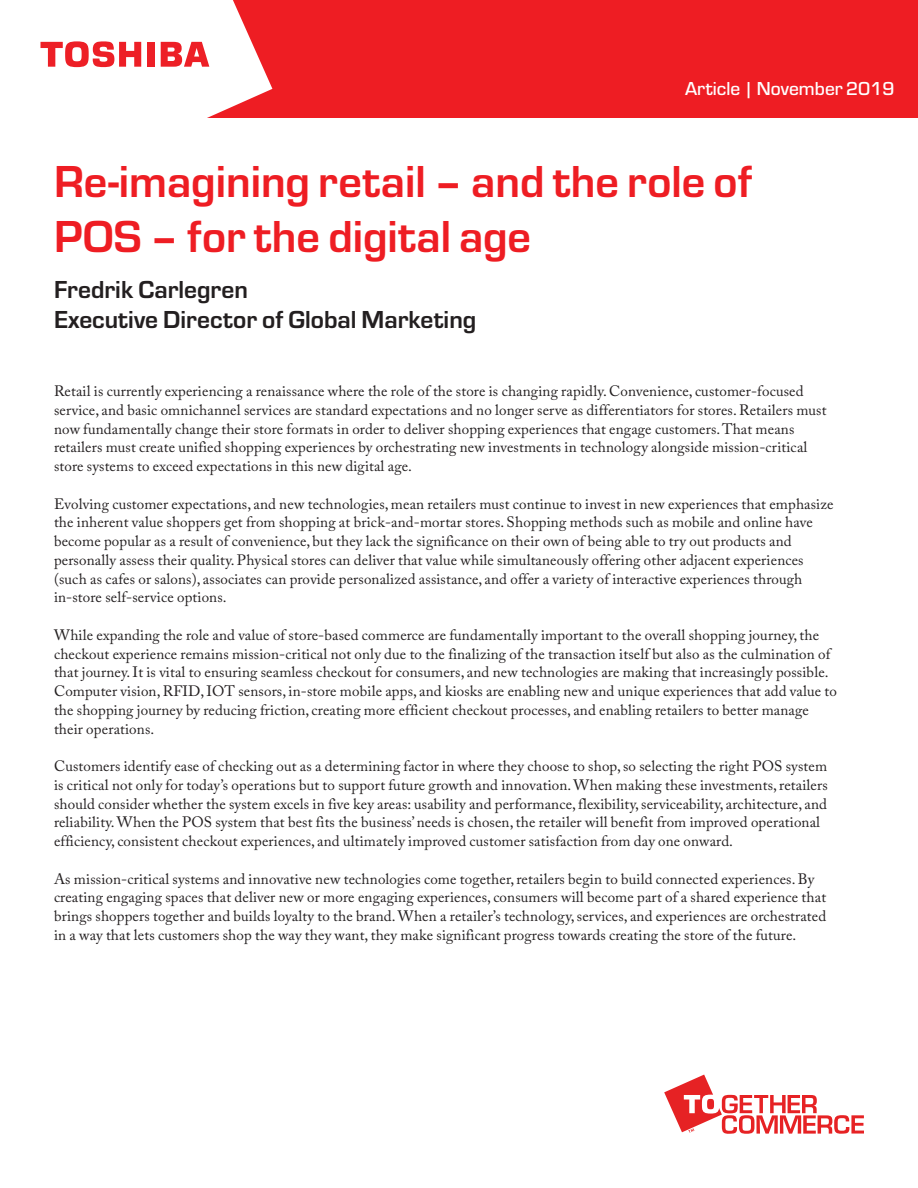
<style>
.page{position:relative;width:918px;height:1188px;background:#fff}
.page>*{position:absolute;margin:0;border:0;box-sizing:border-box;transform-origin:0 0}
.t1{font:700 46.5px/55.5px "Eurostile";color:#ee1d23}
.SubTitle{font:700 25.5px/30px "Eurostile";color:#231f20}
.t2{font:500 19.5px "Eurostile";color:#fff}
.TextHead2{font:15px/18.8px "Adobe Caslon Pro";letter-spacing:.01em;color:#231f20}
</style>
<div class="page">
<div style="left:1px;top:0;width:917px;height:118px;background:#ee1d23"></div>
<svg style="left:1px;top:0;width:271px;height:118px;background:#fde9e9"></svg>
<svg style="left:664px;top:1075px;width:200px;height:59px"></svg>
<div style="left:147px;top:42px;width:7px;height:25px;background:#ed1f26"></div>
<svg style="left:161px;top:42px;width:48px;height:25px"></svg>
<svg style="left:40px;top:41px;width:101px;height:26px"></svg>
<p class="t2" style="left:685px;top:75px;width:211px">Article | November 2019</p>
<p class="t1" style="left:54px;top:150px;width:700px">Re-imagining retail – and the role of<br>POS – for the digital age</p>
<p class="SubTitle" style="left:54px;top:272px;width:424px">Fredrik Carlegren<br>Executive Director of Global Marketing</p>
<p class="TextHead2" style="left:54px;top:382px;width:774px">Retail is currently experiencing a renaissance where the role of the store is changing rapidly. Convenience, customer-focused service, and basic omnichannel services are standard expectations and no longer serve as differentiators for stores. Retailers must now fundamentally change their store formats in order to deliver shopping experiences that engage customers. That means retailers must create unified shopping experiences by orchestrating new investments in technology alongside mission-critical store systems to exceed expectations in this new digital age.</p>
<p class="TextHead2" style="left:54px;top:494px;width:781px">Evolving customer expectations, and new technologies, mean retailers must continue to invest in new experiences that emphasize the inherent value shoppers get from shopping at brick-and-mortar stores. Shopping methods such as mobile and online have become popular as a result of convenience, but they lack the significance on their own of being able to try out products and personally assess their quality. Physical stores can deliver that value while simultaneously offering other adjacent experiences (such as cafes or salons), associates can provide personalized assistance, and offer a variety of interactive experiences through in-store self-service options.</p>
<p class="TextHead2" style="left:54px;top:625px;width:785px">While expanding the role and value of store-based commerce are fundamentally important to the overall shopping journey, the checkout experience remains mission-critical not only due to the finalizing of the transaction itself but also as the culmination of that journey. It is vital to ensuring seamless checkout for consumers, and new technologies are making that increasingly possible.<br>Computer vision, RFID, IOT sensors, in-store mobile apps, and kiosks are enabling new and unique experiences that add value to the shopping journey by reducing friction, creating more efficient checkout processes, and enabling retailers to better manage their operations.</p>
<p class="TextHead2" style="left:54px;top:757px;width:775px">Customers identify ease of checking out as a determining factor in where they choose to shop, so selecting the right POS system is critical not only for today’s operations but to support future growth and innovation. When making these investments, retailers should consider whether the system excels in five key areas: usability and performance, flexibility, serviceability, architecture, and reliability. When the POS system that best fits the business’ needs is chosen, the retailer will benefit from improved operational efficiency, consistent checkout experiences, and ultimately improved customer satisfaction from day one onward.</p>
<p class="TextHead2" style="left:54px;top:869px;width:774px">As mission-critical systems and innovative new technologies come together, retailers begin to build connected experiences. By creating engaging spaces that deliver new or more engaging experiences, consumers will become part of a shared experience that brings shoppers together and builds loyalty to the brand. When a retailer’s technology, services, and experiences are orchestrated in a way that lets customers shop the way they want, they make significant progress towards creating the store of the future.</p>
</div>
